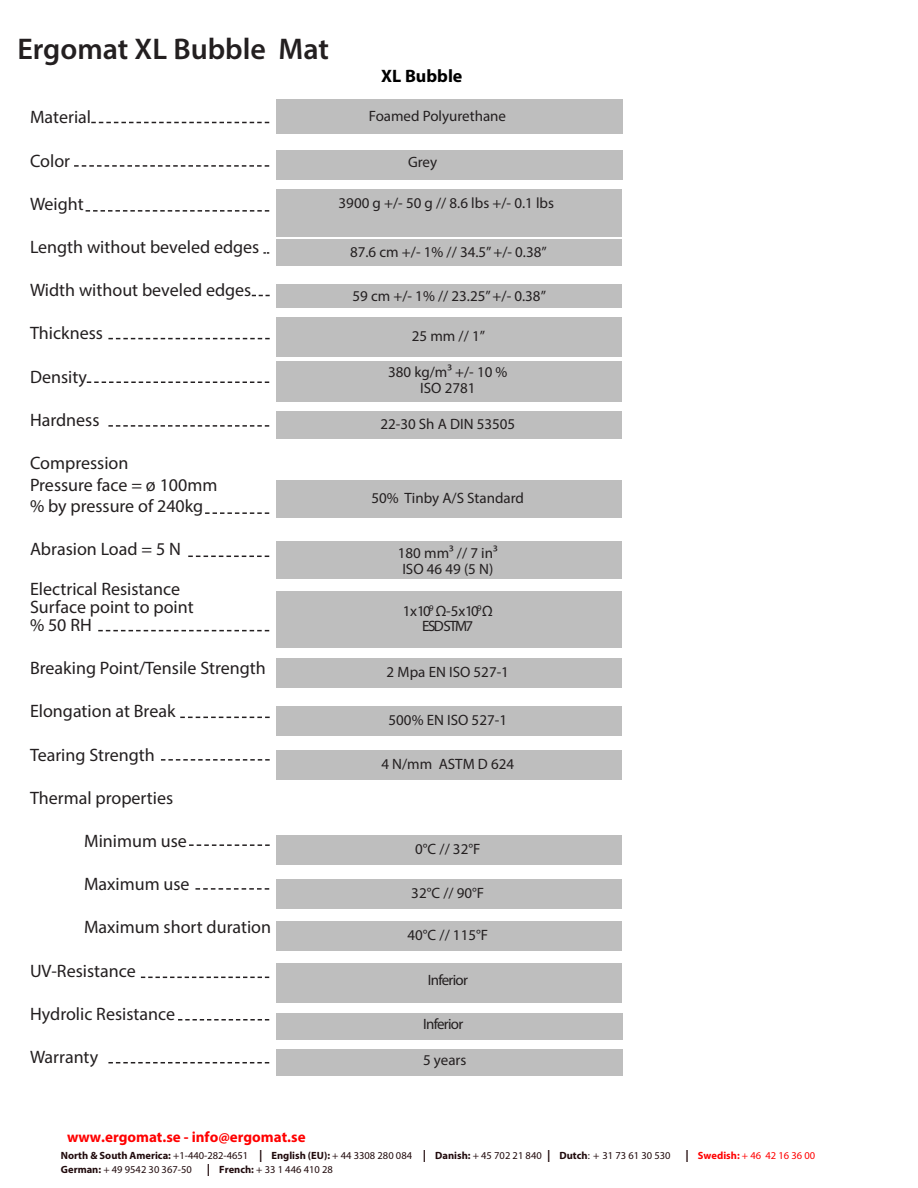
<style>
.page{position:relative;width:918px;height:1188px;background:#fff}
.page>*{position:absolute;margin:0;border:0;box-sizing:border-box;transform-origin:0 0}
.t1{font:600 30px "Myriad Pro";color:#231f20}
.t2{font:18px "Myriad Pro";color:#231f20}
.t3{font:700 18px "Myriad Pro";color:#000}
.t4{font:15px "Myriad Pro";color:#231f20}
.t5{font:700 15px "Myriad Pro";color:#f00}
.t6{font:15px "Myriad Pro";letter-spacing:-.05em;color:#231f20}
.t7{font:10.5px/13.5px "Myriad Pro";color:#210b0d}
.s1{font-weight:700}
.s2{font-weight:700;font-size:12px}
.s3{font-weight:700;color:#f00}
.s4{color:#f00}
</style>
<div class="page">
<div style="left:276px;top:150px;width:346px;height:30px;background:#bebebe"></div>
<div style="left:277px;top:189px;width:345px;height:48px;background:#bebebe"></div>
<div style="left:276px;top:240px;width:346px;height:26px;background:#bebebe"></div>
<div style="left:276px;top:284px;width:346px;height:24px;background:#bebebe"></div>
<div style="left:276px;top:318px;width:346px;height:39px;background:#bebebe"></div>
<div style="left:276px;top:361px;width:346px;height:41px;background:#bebebe"></div>
<div style="left:276px;top:411px;width:346px;height:27px;background:#bebebe"></div>
<div style="left:276px;top:541px;width:346px;height:38px;background:#bebebe"></div>
<div style="left:276px;top:480px;width:346px;height:38px;background:#bebebe"></div>
<div style="left:276px;top:591px;width:346px;height:57px;background:#bebebe"></div>
<div style="left:276px;top:835px;width:346px;height:30px;background:#bebebe"></div>
<div style="left:276px;top:658px;width:346px;height:30px;background:#bebebe"></div>
<div style="left:276px;top:706px;width:346px;height:30px;background:#bebebe"></div>
<div style="left:276px;top:750px;width:346px;height:30px;background:#bebebe"></div>
<div style="left:276px;top:879px;width:346px;height:30px;background:#bebebe"></div>
<div style="left:276px;top:921px;width:346px;height:29px;background:#bebebe"></div>
<div style="left:276px;top:963px;width:346px;height:39px;background:#bebebe"></div>
<div style="left:276px;top:1049px;width:346px;height:27px;background:#bebebe"></div>
<div style="left:276px;top:1013px;width:346px;height:27px;background:#bebebe"></div>
<div style="left:276px;top:99px;width:346px;height:34px;background:#bebebe"></div>
<svg style="left:91px;top:122px;width:178px;height:1px"></svg>
<svg style="left:108px;top:338px;width:162px;height:1px"></svg>
<svg style="left:74px;top:165px;width:195px;height:2px"></svg>
<svg style="left:87px;top:381px;width:182px;height:2px"></svg>
<svg style="left:86px;top:210px;width:183px;height:2px"></svg>
<svg style="left:108px;top:425px;width:161px;height:2px"></svg>
<svg style="left:263px;top:252px;width:6px;height:2px"></svg>
<svg style="left:141px;top:977px;width:128px;height:1px"></svg>
<svg style="left:108px;top:1062px;width:161px;height:1px"></svg>
<svg style="left:178px;top:1019px;width:91px;height:2px"></svg>
<svg style="left:188px;top:556px;width:81px;height:1px"></svg>
<svg style="left:205px;top:512px;width:64px;height:2px"></svg>
<svg style="left:252px;top:295px;width:18px;height:1px"></svg>
<svg style="left:98px;top:630px;width:171px;height:1px"></svg>
<svg style="left:195px;top:888px;width:74px;height:2px"></svg>
<svg style="left:161px;top:759px;width:109px;height:2px"></svg>
<svg style="left:180px;top:717px;width:90px;height:1px"></svg>
<svg style="left:189px;top:844px;width:81px;height:2px"></svg>
<p class="t1" style="left:17px;top:30px;width:313px">Ergomat XL Bubble Mat</p>
<p class="t3" style="left:381px;top:64px;width:83px">XL Bubble</p>
<p class="t2" style="left:30px;top:106px;width:63px">Material</p>
<p class="t4" style="left:369px;top:107px;width:139px">Foamed Polyurethane</p>
<p class="t2" style="left:30px;top:149px;width:42px">Color</p>
<p class="t2" style="left:30px;top:193px;width:55px">Weight</p>
<p class="t2" style="left:30px;top:236px;width:231px">Length without beveled edges</p>
<p class="t2" style="left:30px;top:279px;width:223px">Width without beveled edges</p>
<p class="t2" style="left:30px;top:322px;width:75px">Thickness</p>
<p class="t2" style="left:30px;top:365px;width:59px">Density</p>
<p class="t2" style="left:30px;top:409px;width:71px">Hardness</p>
<p class="t2" style="left:30px;top:452px;width:100px">Compression</p>
<p class="t2" style="left:30px;top:473px;width:189px">Pressure face = ø 100mm</p>
<p class="t2" style="left:30px;top:495px;width:175px">% by pressure of 240kg</p>
<p class="t2" style="left:30px;top:538px;width:152px">Abrasion Load = 5 N</p>
<p class="t2" style="left:30px;top:578px;width:152px">Electrical Resistance</p>
<p class="t2" style="left:30px;top:596px;width:165px">Surface point to point</p>
<p class="t2" style="left:30px;top:614px;width:63px">% 50 RH</p>
<p class="t2" style="left:30px;top:657px;width:237px">Breaking Point/Tensile Strength</p>
<p class="t2" style="left:30px;top:700px;width:147px">Elongation at Break</p>
<p class="t2" style="left:30px;top:743px;width:126px">Tearing Strength</p>
<p class="t2" style="left:30px;top:787px;width:145px">Thermal properties</p>
<p class="t2" style="left:84px;top:830px;width:104px">Minimum use</p>
<p class="t2" style="left:84px;top:873px;width:107px">Maximum use</p>
<p class="t2" style="left:84px;top:916px;width:189px">Maximum short duration</p>
<p class="t2" style="left:30px;top:959px;width:107px">UV-Resistance</p>
<p class="t2" style="left:30px;top:1003px;width:147px">Hydrolic Resistance</p>
<p class="t2" style="left:30px;top:1046px;width:70px">Warranty</p>
<p class="t4" style="left:408px;top:153px;width:31px">Grey</p>
<p class="t4" style="left:339px;top:194px;width:217px">3900 g +/- 50 g // 8.6 lbs +/- 0.1 lbs</p>
<p class="t4" style="left:350px;top:243px;width:198px">87.6 cm +/- 1% // 34.5” +/- 0.38”</p>
<p class="t4" style="left:352px;top:287px;width:195px">59 cm +/- 1% // 23.25” +/- 0.38”</p>
<p class="t4" style="left:412px;top:327px;width:75px">25 mm // 1”</p>
<p class="t4" style="left:388px;top:363px;width:121px">380 kg/m³ +/- 10 %</p>
<p class="t4" style="left:420px;top:379px;width:57px">ISO 2781</p>
<p class="t4" style="left:380px;top:415px;width:136px">22-30 Sh A DIN 53505</p>
<p class="t4" style="left:372px;top:488px;width:154px">50% Tinby A/S Standard</p>
<p class="t4" style="left:398px;top:543px;width:101px">180 mm³ // 7 in³</p>
<p class="t4" style="left:402px;top:560px;width:92px">ISO 46 49 (5 N)</p>
<p class="t4" style="left:403px;top:602px;width:92px">1 x 10<sup>9</sup> Ω -5 x 10<sup>9</sup> Ω</p>
<p class="t4" style="left:422px;top:617px;width:52px">ESD STM7</p>
<p class="t4" style="left:387px;top:663px;width:124px">2 Mpa EN ISO 527-1</p>
<p class="t4" style="left:389px;top:711px;width:120px">500% EN ISO 527-1</p>
<p class="t4" style="left:381px;top:755px;width:134px">4 N/mm ASTM D 624</p>
<p class="t4" style="left:415px;top:840px;width:67px">0°C // 32°F</p>
<p class="t4" style="left:411px;top:884px;width:74px">32°C // 90°F</p>
<p class="t4" style="left:407px;top:925px;width:82px">40°C // 115°F</p>
<p class="t6" style="left:428px;top:970px;width:42px">Inferior</p>
<p class="t6" style="left:423px;top:1015px;width:42px">Inferior</p>
<p class="t4" style="left:423px;top:1051px;width:45px">5 years</p>
<p class="t5" style="left:67px;top:1127px;width:240px">www.ergomat.se - info@ergomat.se</p>
<p class="t7" style="left:61px;top:1149px;width:756px"><span class="s1">North &amp; South America:</span> +1-440-282-4651 <span class="s2">|</span> <span class="s1">English (EU):</span> + 44 3308 280 084 <span class="s2">|</span> <span class="s1">Danish:</span> + 45 702 21 840 <span class="s2">|</span> <span class="s1">Dutch</span>: + 31 73 61 30 530 <span class="s2">|</span> <span class="s3">Swedish:</span> <span class="s4">+ 46 42 16 36 00<br></span><span class="s1">German:</span> + 49 9542 30 367-50 <span class="s2">|</span> <span class="s1">French:</span> + 33 1 446 410 28</p>
</div>
